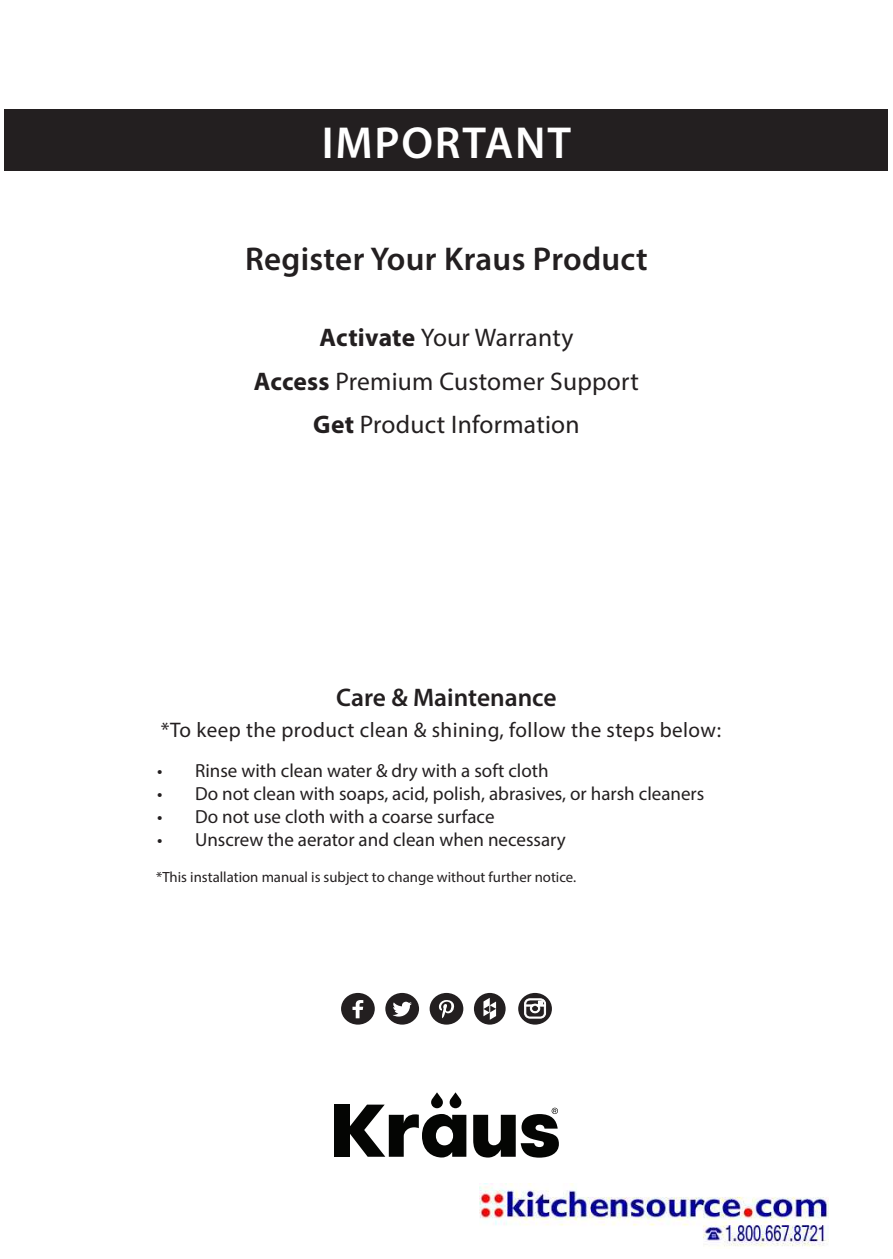
<style>
.page{position:relative;width:893px;height:1259px;background:#fff}
.page>*{position:absolute;margin:0;border:0;box-sizing:border-box;transform-origin:0 0}
.t1{font:600 45px "Myriad Pro";letter-spacing:.04em;color:#fff}
.t2{font:600 33px "Myriad Pro";letter-spacing:.01em;color:#231f20}
.t3{font:25.5px/43.2px "Myriad Pro";letter-spacing:.01em;color:#231f20;text-align:center}
.t4{font:600 25.5px "Myriad Pro";color:#231f20}
.t5{font:21px "Myriad Pro";letter-spacing:.02em;color:#231f20}
.t6{font:18.9px "Myriad Pro";color:#231f20}
.t7{font:14.7px "Myriad Pro";color:#231f20}
.s1{font-weight:700}
</style>
<div class="page">
<div style="left:5px;top:109px;width:883px;height:61px;background:#231f20"></div>
<div style="left:341px;top:993px;width:34px;height:31px;background:#231f20;border-radius:50%"></div>
<svg style="left:352px;top:1000px;width:11px;height:18px"></svg>
<div style="left:430px;top:993px;width:33px;height:31px;background:#231f20;border-radius:50%"></div>
<svg style="left:439px;top:1000px;width:16px;height:18px"></svg>
<div style="left:385px;top:993px;width:34px;height:31px;background:#231f20;border-radius:50%"></div>
<svg style="left:393px;top:1001px;width:19px;height:15px"></svg>
<div style="left:518px;top:993px;width:34px;height:31px;background:#231f20;border-radius:50%"></div>
<svg style="left:524px;top:998px;width:22px;height:20px"></svg>
<div style="left:474px;top:993px;width:32px;height:31px;background:#231f20;border-radius:50%"></div>
<svg style="left:483px;top:998px;width:13px;height:21px"></svg>
<div style="left:334px;top:1104px;width:16px;height:52px;background:#040503"></div>
<svg style="left:473px;top:1108px;width:86px;height:49px"></svg>
<svg style="left:347px;top:1092px;width:119px;height:65px"></svg>
<img style="left:480px;top:1183px;width:348px;height:65px">
<h1 class="t1" style="left:322px;top:115px;width:251px">IMPORTANT</h1>
<h2 class="t2" style="left:245px;top:238px;width:404px">Register Your Kraus Product</h2>
<h3 class="t3" style="left:254px;top:316px;width:386px"><span class="s1">Activate</span> Your Warranty<br><span class="s1">Access</span> Premium Customer Support<br><span class="s1">Get</span> Product Information</h3>
<h3 class="t4" style="left:336px;top:681px;width:222px">Care &amp; Maintenance</h3>
<p class="t5" style="left:161px;top:717px;width:562px">*To keep the product clean &amp; shining, follow the steps below:</p>
<p class="t6" style="left:157px;top:759px;width:393px">• Rinse with clean water &amp; dry with a soft cloth</p>
<p class="t6" style="left:157px;top:782px;width:549px">• Do not clean with soaps, acid, polish, abrasives, or harsh cleaners</p>
<p class="t6" style="left:157px;top:805px;width:339px">• Do not use cloth with a coarse surface</p>
<p class="t6" style="left:157px;top:827px;width:410px">• Unscrew the aerator and clean when necessary</p>
<p class="t7" style="left:156px;top:868px;width:421px">*This installation manual is subject to change without further notice.</p>
</div>
